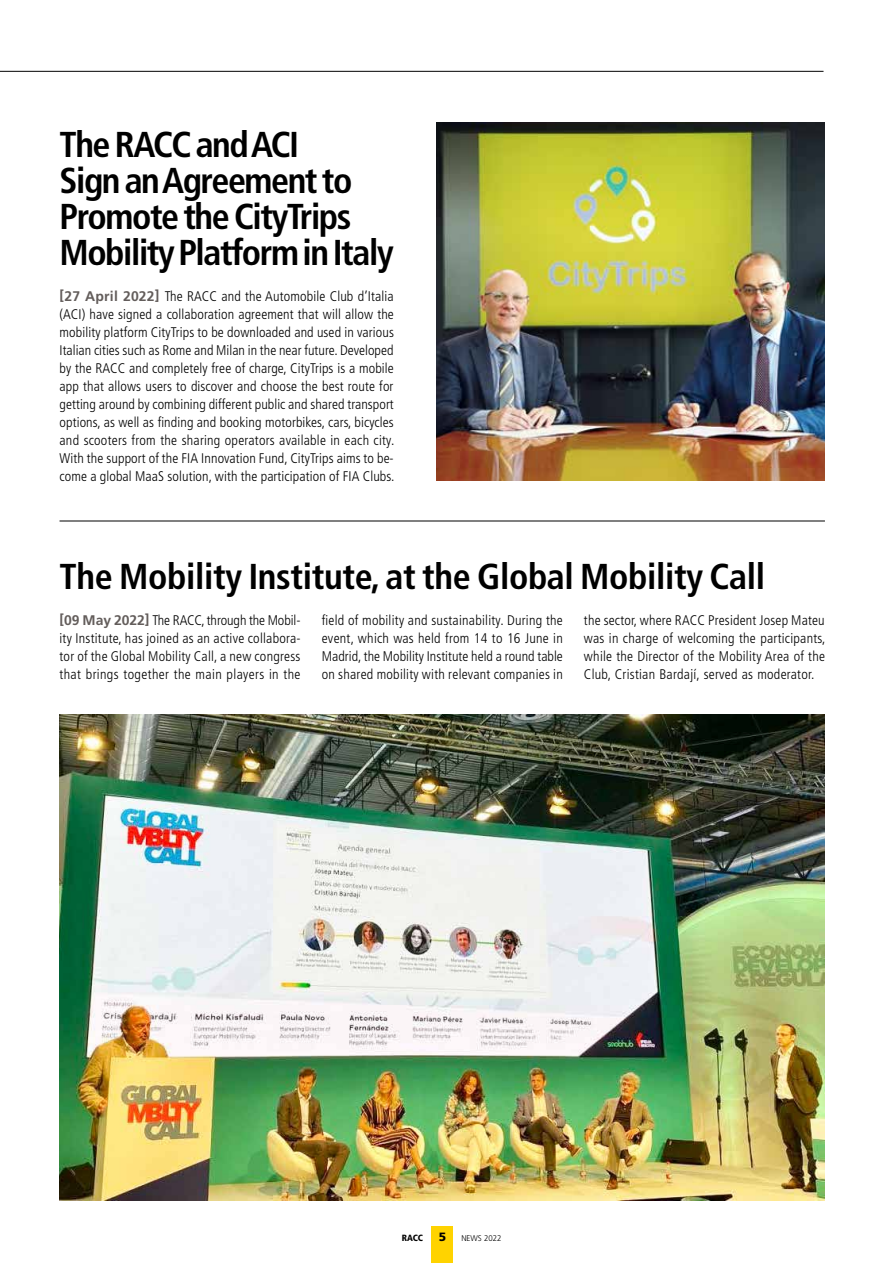
<style>
.page{position:relative;width:893px;height:1263px;background:#fff}
.page>*{position:absolute;margin:0;border:0;box-sizing:border-box;transform-origin:0 0}
.t1{font:700 condensed 36px/36px "Frutiger LT Std";letter-spacing:-.04em;color:#000}
.t2{font:700 condensed 36px "Frutiger LT Std";letter-spacing:-.01em;color:#000}
.t3{font:300 condensed 13.95px/18px "Frutiger LT Std";letter-spacing:.02em;color:#000;text-align:justify}
.t4{font:900 12px "Frutiger LT Std";color:#000}
.t5{font:900 condensed 9px "Frutiger LT Std";color:#000}
.t6{font:300 8.25px "Frutiger LT Std";color:#000;scale:.95 1}
.s1{font-weight:700;font-stretch:normal;color:#635d5b}
</style>
<div class="page">
<hr style="left:0;top:71px;width:823px;height:1px;background:#000">
<hr style="left:60px;top:521px;width:765px;height:1px;background:#000">
<div style="left:432px;top:1226px;width:21px;height:37px;background:#ffd300"></div>
<img style="left:436px;top:123px;width:389px;height:358px">
<img style="left:60px;top:715px;width:765px;height:486px">
<h1 class="t1" style="left:60px;top:126px;width:336px">The RACC and ACI<br>Sign an Agreement to<br>Promote the CityTrips<br>Mobility Platform in Italy</h1>
<p class="t3" style="left:60px;top:287px;width:336px"><span class="s1">[27 April 2022]</span> The RACC and the Automobile Club d’Italia (ACI) have signed a collaboration agreement that will allow the mobility platform CityTrips to be downloaded and used in various Italian cities such as Rome and Milan in the near future. Developed by the RACC and completely free of charge, CityTrips is a mobile app that allows users to discover and choose the best route for getting around by combining different public and shared transport options, as well as finding and booking motorbikes, cars, bicycles and scooters from the sharing operators available in each city.<br>With the support of the FIA Innovation Fund, CityTrips aims to be&shy;come a global MaaS solution, with the participation of FIA Clubs.</p>
<h1 class="t2" style="left:60px;top:555px;width:707px">The Mobility Institute, at the Global Mobility Call</h1>
<p class="t3" style="left:60px;top:611px;width:242px"><span class="s1">[09 May 2022]</span> The RACC, through the Mobil&shy;ity Institute, has joined as an active collabora&shy;tor of the Global Mobility Call, a new congress that brings together the main players in the</p>
<p class="t3" style="left:322px;top:611px;width:243px">field of mobility and sustainability. During the event, which was held from 14 to 16 June in Madrid, the Mobility Institute held a round table on shared mobility with relevant companies in</p>
<p class="t3" style="left:584px;top:611px;width:243px">the sector, where RACC President Josep Mateu was in charge of welcoming the participants, while the Director of the Mobility Area of the Club, Cristian Bardají, served as moderator.</p>
<p class="t5" style="left:402px;top:1233px;width:23px">RACC</p>
<p class="t4" style="left:439px;top:1230px;width:9px">5</p>
<p class="t6" style="left:461px;top:1234px;width:44px">NEWS 2022</p>
</div>
